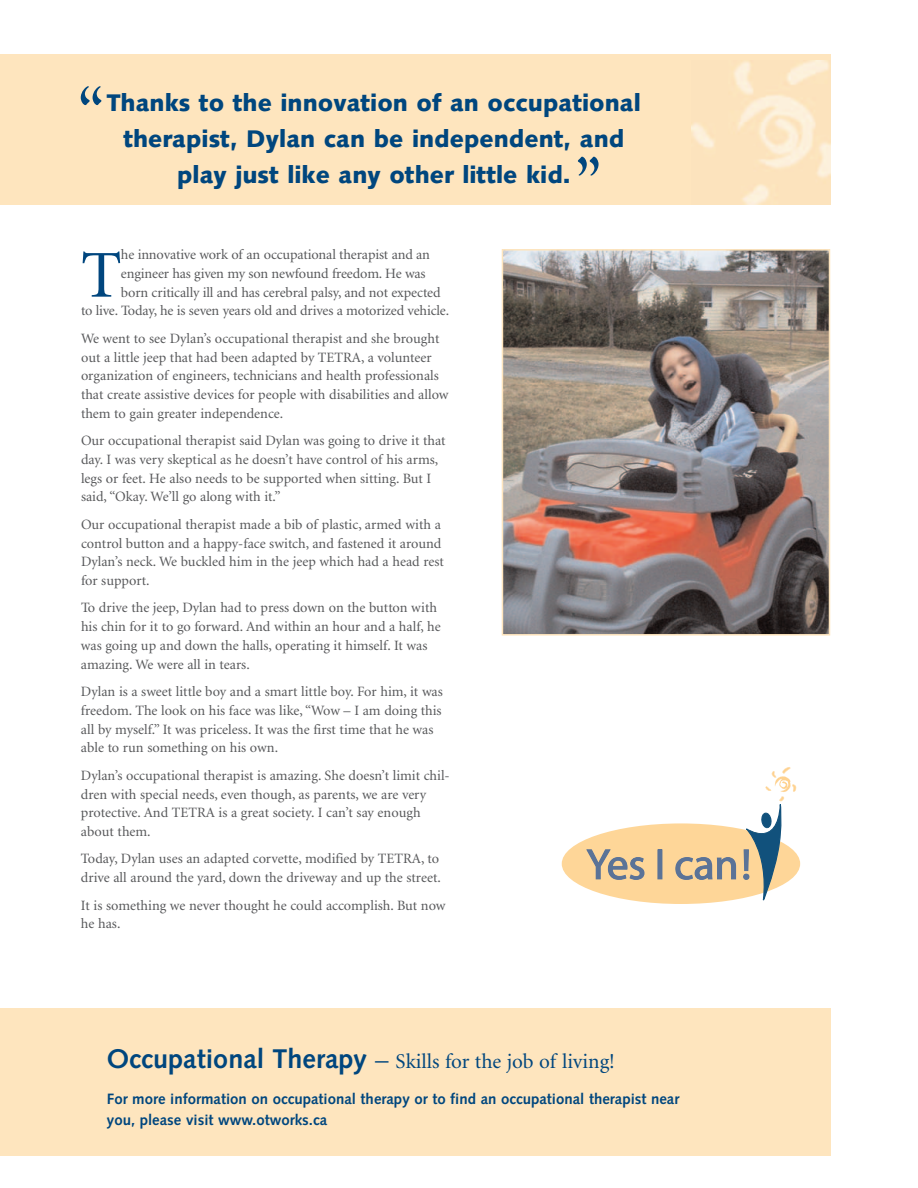
<style>
.page{position:relative;width:918px;height:1188px;background:#fff}
.page>*{position:absolute;margin:0;border:0;box-sizing:border-box;transform-origin:0 0}
.t1{font:72px "Goudy Old Style T";color:#00467e}
.t2{font:67.05px "Minion";color:#00467e}
.t3{font:900 24px/36px "Syntax";color:#00467e;text-align:center}
.t4{font:21px "Minion";color:#00467e}
.t5{font:700 15px/21px "Syntax";color:#00467e}
.t6{font:14.25px/18.8px "Minion";color:#57585a}
.s1{font-family:"Syntax";font-weight:700;font-size:27px}
.s2{font-size:27px}
</style>
<div class="page">
<div style="left:0;top:54px;width:830px;height:150px;background:#fee5be"></div>
<img style="left:692px;top:60px;width:138px;height:144px">
<div style="left:0;top:1008px;width:830px;height:147px;background:#fee5be"></div>
<div style="left:562px;top:823px;width:238px;height:81px;background:#fed698;border-radius:50%"></div>
<svg style="left:586px;top:849px;width:59px;height:31px"></svg>
<div style="left:658px;top:849px;width:4px;height:30px;border:1px solid #5b7397"></div>
<svg style="left:675px;top:857px;width:62px;height:23px"></svg>
<svg style="left:743px;top:767px;width:54px;height:134px"></svg>
<img style="left:505px;top:252px;width:322px;height:381px">
<div style="left:502px;top:249px;width:328px;height:387px;border:2px solid #fee5be"></div>
<h1 class="t1" style="left:76px;top:71px;width:31px">“</h1>
<h3 class="t3" style="left:107px;top:87px;width:535px">Thanks to the innovation of an occupational therapist, Dylan can be independent, and play just like any other little kid.</h3>
<h1 class="t1" style="left:574px;top:142px;width:31px">”</h1>
<h2 class="t2" style="left:81px;top:249px;width:42px">T</h2>
<p class="t6" style="left:121px;top:246px;width:311px">he innovative work of an occupational therapist and an</p>
<p class="t6" style="left:121px;top:265px;width:306px">engineer has given my son newfound freedom. He was</p>
<p class="t6" style="left:121px;top:284px;width:321px">born critically ill and has cerebral palsy, and not expected</p>
<p class="t6" style="left:81px;top:303px;width:370px">to live. Today, he is seven years old and drives a motorized vehicle.</p>
<p class="t6" style="left:81px;top:330px;width:369px">We went to see Dylan’s occupational therapist and she brought out a little jeep that had been adapted by TETRA, a volunteer organization of engineers, technicians and health professionals that create assistive devices for people with disabilities and allow them to gain greater independence.</p>
<p class="t6" style="left:81px;top:432px;width:366px">Our occupational therapist said Dylan was going to drive it that day. I was very skeptical as he doesn’t have control of his arms, legs or feet. He also needs to be supported when sitting. But I said, “Okay. We’ll go along with it.”</p>
<p class="t6" style="left:81px;top:516px;width:364px">Our occupational therapist made a bib of plastic, armed with a control button and a happy-face switch, and fastened it around Dylan’s neck. We buckled him in the jeep which had a head rest for support.</p>
<p class="t6" style="left:81px;top:600px;width:361px">To drive the jeep, Dylan had to press down on the button with his chin for it to go forward. And within an hour and a half, he was going up and down the halls, operating it himself. It was amazing. We were all in tears.</p>
<p class="t6" style="left:81px;top:683px;width:363px">Dylan is a sweet little boy and a smart little boy. For him, it was freedom. The look on his face was like, “Wow – I am doing this all by myself.” It was priceless. It was the first time that he was able to run something on his own.</p>
<p class="t6" style="left:81px;top:767px;width:370px">Dylan’s occupational therapist is amazing. She doesn’t limit chil&shy;dren with special needs, even though, as parents, we are very protective. And TETRA is a great society. I can’t say enough about them.</p>
<p class="t6" style="left:81px;top:851px;width:361px">Today, Dylan uses an adapted corvette, modified by TETRA, to drive all around the yard, down the driveway and up the street.</p>
<p class="t6" style="left:81px;top:897px;width:366px">It is something we never thought he could accomplish. But now he has.</p>
<h3 class="t4" style="left:107px;top:1053px;width:510px"><span class="s1">Occupational Therapy</span> <span class="s2">–</span> Skills for the job of living!</h3>
<p class="t5" style="left:107px;top:1090px;width:574px">For more information on occupational therapy or to find an occupational therapist near you, please visit www.otworks.ca</p>
</div>
